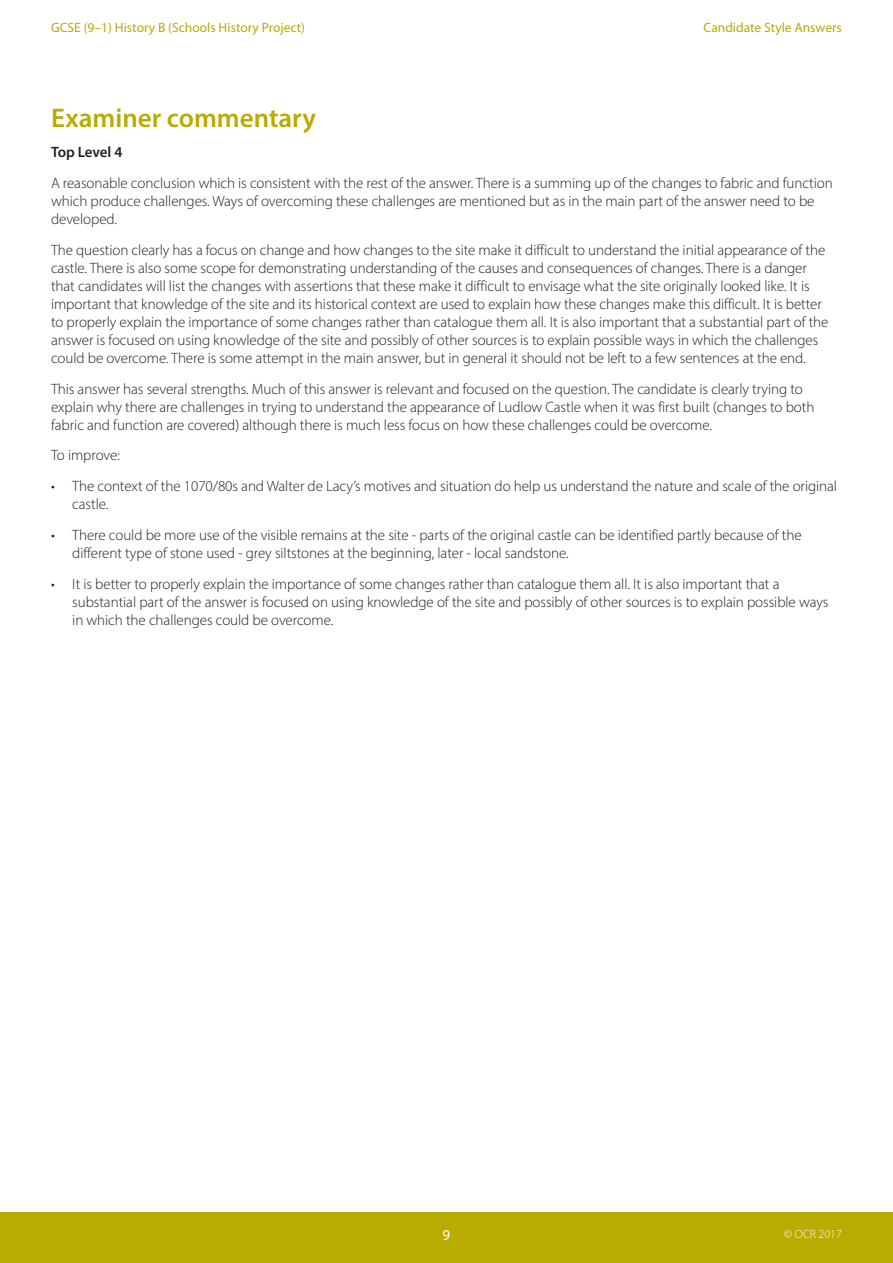
<style>
.page{position:relative;width:893px;height:1263px;background:#fff}
.page>*{position:absolute;margin:0;border:0;box-sizing:border-box;transform-origin:0 0}
.Subheading{font:600 27px "Myriad Pro";color:#b8ab02}
.Body{font:300 15px/18px "Myriad Pro";letter-spacing:-.005em;color:#231f20}
.Body-2{font:600 15px "Myriad Pro";letter-spacing:-.01em;color:#231f20}
.t1{font:15px "Myriad Pro";color:#fff}
.t2{font:13.5px "Myriad Pro";color:#b8ab02}
.t3{font:300 12px "Myriad Pro";color:#fff}
</style>
<div class="page">
<div style="left:0;top:1212px;width:893px;height:51px;background:#b8ab02"></div>
<p class="t2" style="left:51px;top:20px;width:255px">GCSE (9–1) History B (Schools History Project)</p>
<p class="t2" style="left:704px;top:19px;width:140px">Candidate Style Answers</p>
<h3 class="Subheading" style="left:51px;top:100px;width:266px">Examiner commentary</h3>
<h3 class="Body-2" style="left:51px;top:143px;width:73px">Top Level 4</h3>
<h3 class="Body" style="left:51px;top:174px;width:783px">A reasonable conclusion which is consistent with the rest of the answer. There is a summing up of the changes to fabric and function which produce challenges. Ways of overcoming these challenges are mentioned but as in the main part of the answer need to be developed.</h3>
<h3 class="Body" style="left:51px;top:241px;width:779px">The question clearly has a focus on change and how changes to the site make it difficult to understand the initial appearance of the castle. There is also some scope for demonstrating understanding of the causes and consequences of changes. There is a danger that candidates will list the changes with assertions that these make it difficult to envisage what the site originally looked like. It is important that knowledge of the site and its historical context are used to explain how these changes make this difficult. It is better to properly explain the importance of some changes rather than catalogue them all. It is also important that a substantial part of the answer is focused on using knowledge of the site and possibly of other sources is to explain possible ways in which the challenges could be overcome. There is some attempt in the main answer, but in general it should not be left to a few sentences at the end.</h3>
<h3 class="Body" style="left:51px;top:379px;width:765px">This answer has several strengths. Much of this answer is relevant and focused on the question. The candidate is clearly trying to explain why there are challenges in trying to understand the appearance of Ludlow Castle when it was first built (changes to both fabric and function are covered) although there is much less focus on how these challenges could be overcome.</h3>
<h3 class="Body" style="left:51px;top:446px;width:70px">To improve:</h3>
<p class="Body" style="left:72px;top:477px;width:766px;text-indent:-21px">• The context of the 1070/80s and Walter de Lacy’s motives and situation do help us understand the nature and scale of the original castle.</p>
<p class="Body" style="left:72px;top:526px;width:731px;text-indent:-21px">• There could be more use of the visible remains at the site - parts of the original castle can be identified partly because of the different type of stone used - grey siltstones at the beginning, later - local sandstone.</p>
<p class="Body" style="left:72px;top:574px;width:758px;text-indent:-21px">• It is better to properly explain the importance of some changes rather than catalogue them all. It is also important that a substantial part of the answer is focused on using knowledge of the site and possibly of other sources is to explain possible ways in which the challenges could be overcome.</p>
<p class="t1" style="left:443px;top:1226px;width:9px">9</p>
<p class="t3" style="left:784px;top:1227px;width:59px">© OCR 2017</p>
</div>
